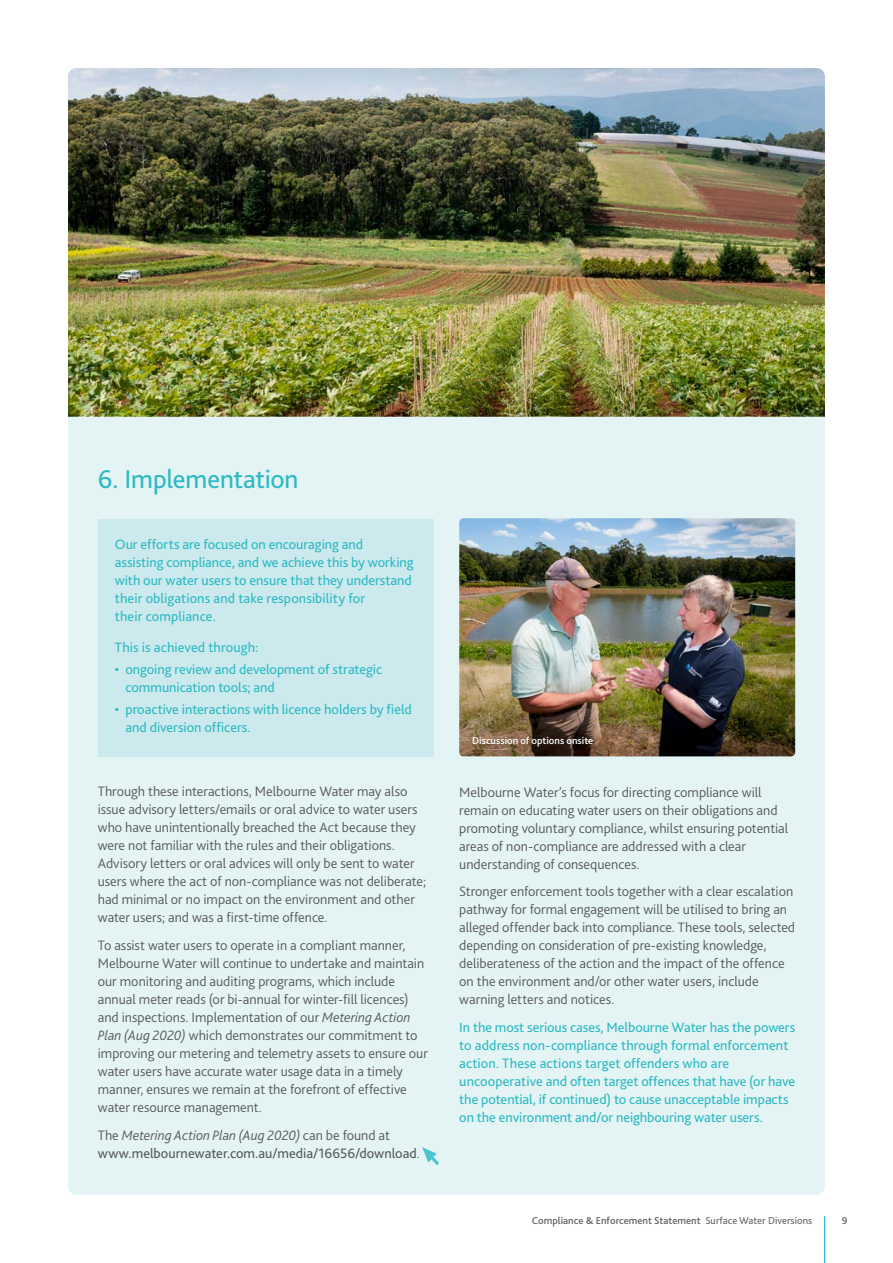
<style>
.page{position:relative;width:893px;height:1263px;background:#fff}
.page>*{position:absolute;margin:0;border:0;box-sizing:border-box;transform-origin:0 0}
.t1{font:27px "Bliss";letter-spacing:-.01em;color:#2db9c3}
.t2{font:300 14.25px/18px "Bliss";color:#58595b}
.t3{font:14.25px/18px "Bliss";letter-spacing:-.005em;color:#2db9c3}
.t4{font:14.25px/18px "Bliss";color:#58595b}
.t5{font:500 10.5px "Bliss";color:#636466}
.t6{font:500 10.5px "Bliss";color:#fff}
.s1{font-style:italic}
.s2{font-weight:300}
.s3{font-weight:300;font-style:italic}
.s4{font-weight:400}
</style>
<div class="page">
<div style="left:68px;top:68px;width:757px;height:1127px;background:#e4f4f5;border-radius:9px"></div>
<div style="left:98px;top:519px;width:336px;height:126px;background:#cceaed"></div>
<div style="left:98px;top:644px;width:336px;height:72px;background:#cceaed"></div>
<div style="left:98px;top:684px;width:336px;height:73px;background:#cceaed"></div>
<hr style="left:824px;top:1216px;width:1px;height:47px;background:#00a0dc">
<img style="left:68px;top:68px;width:757px;height:349px">
<img style="left:459px;top:518px;width:336px;height:238px">
<svg style="left:422px;top:1147px;width:17px;height:18px"></svg>
<h1 class="t1" style="left:98px;top:463px;width:202px">6. Implementation</h1>
<p class="t3" style="left:115px;top:535px;width:300px">Our efforts are focused on encouraging and assisting compliance, and we achieve this by working with our water users to ensure that they understand their obligations and take responsibility for<br>their compliance.</p>
<p class="t3" style="left:115px;top:638px;width:145px">This is achieved through:</p>
<p class="t3" style="left:125px;top:660px;width:258px;text-indent:-11px">• ongoing review and development of strategic communication tools; and</p>
<p class="t3" style="left:125px;top:700px;width:288px;text-indent:-11px">• proactive interactions with licence holders by field and diversion officers.</p>
<p class="t2" style="left:98px;top:783px;width:330px">Through these interactions, Melbourne Water may also issue advisory letters/emails or oral advice to water users who have unintentionally breached the Act because they were not familiar with the rules and their obligations.<br>Advisory letters or oral advices will only be sent to water users where the act of non-compliance was not deliberate; had minimal or no impact on the environment and other water users; and was a first-time offence.</p>
<p class="t2" style="left:98px;top:936px;width:332px">To assist water users to operate in a compliant manner, Melbourne Water will continue to undertake and maintain our monitoring and auditing programs, which include annual meter reads (or bi-annual for winter-fill licences) and inspections. Implementation of our <span class="s1">Metering Action Plan (Aug 2020)</span> which demonstrates our commitment to improving our metering and telemetry assets to ensure our water users have accurate water usage data in a timely manner, ensures we remain at the forefront of effective water resource management.</p>
<p class="t4" style="left:98px;top:1126px;width:323px"><span class="s2">The</span> <span class="s3">Metering Action Plan (Aug 2020)</span> <span class="s2">can be found at </span>www.melbournewater.com.au/media/16656/download<span class="s2">.</span></p>
<p class="t6" style="left:472px;top:734px;width:123px">Discussion of options onsite</p>
<p class="t2" style="left:459px;top:783px;width:330px">Melbourne Water’s focus for directing compliance will remain on educating water users on their obligations and promoting voluntary compliance, whilst ensuring potential areas of non-compliance are addressed with a clear understanding of consequences.</p>
<p class="t2" style="left:459px;top:882px;width:337px">Stronger enforcement tools together with a clear escalation pathway for formal engagement will be utilised to bring an alleged offender back into compliance. These tools, selected depending on consideration of pre-existing knowledge, deliberateness of the action and the impact of the offence on the environment and/or other water users, include warning letters and notices.</p>
<p class="t3" style="left:459px;top:1018px;width:337px">In the most serious cases, Melbourne Water has the powers to address non-compliance through formal enforcement action. These actions target offenders who are uncooperative and often target offences that have (or have the potential, if continued) to cause unacceptable impacts on the environment and/or neighbouring water users.</p>
<p class="t5" style="left:532px;top:1214px;width:282px">Compliance &amp; Enforcement Statement <span class="s4">Surface Water Diversions</span></p>
<p class="t5" style="left:842px;top:1214px;width:7px">9</p>
</div>
